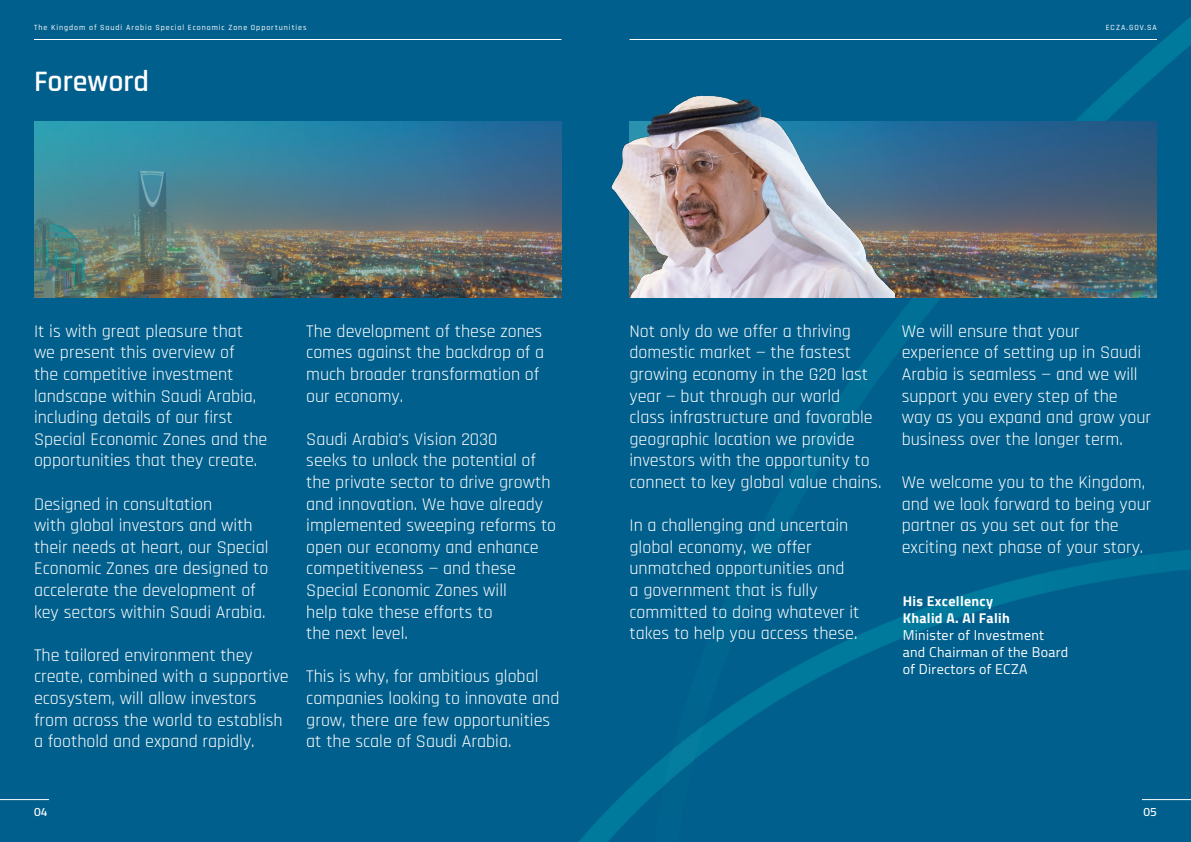
<style>
.page{position:relative;width:1191px;height:842px;background:#005f8c}
.page>*{position:absolute;margin:0;border:0;box-sizing:border-box;transform-origin:0 0}
.t1{font:600 30px "Rajdhani";color:#fff}
.t2{font:18px/21.6px "Rajdhani";color:#fff}
.t3{font:14px/16.8px "Cairo";letter-spacing:.025em;color:#fff}
.t4{font:700 14px/16.8px "Cairo";letter-spacing:.025em;color:#fff}
.t5{font:600 12px "Cairo";color:#fff}
.t6{font:500 8px "Rajdhani";letter-spacing:.12em;color:#fff}
</style>
<div class="page">
<img style="left:353px;top:17px;width:838px;height:825px">
<img style="left:34px;top:122px;width:527px;height:176px">
<img style="left:894px;top:122px;width:263px;height:176px">
<img style="left:579px;top:69px;width:315px;height:229px">
<hr style="left:34px;top:39px;width:527px;height:1px;background:#fff">
<hr style="left:629px;top:39px;width:528px;height:1px;background:#fff">
<hr style="left:0;top:799px;width:49px;height:1px;background:#fff">
<hr style="left:1142px;top:799px;width:49px;height:1px;background:#fff">
<p class="t6" style="left:34px;top:23px;width:274px">The Kingdom of Saudi Arabia Special Economic Zone Opportunities</p>
<p class="t6" style="left:1105px;top:23px;width:53px">ECZA.GOV.SA</p>
<h1 class="t1" style="left:34px;top:64px;width:117px">Foreword</h1>
<p class="t2" style="left:34px;top:321px;width:235px">It is with great pleasure that we present this overview of<br>the competitive investment landscape within Saudi Arabia, including details of our first<br>Special Economic Zones and the opportunities that they create.</p>
<p class="t2" style="left:34px;top:494px;width:236px">Designed in consultation<br>with global investors and with their needs at heart, our Special<br>Economic Zones are designed to accelerate the development of key sectors within Saudi Arabia.</p>
<p class="t2" style="left:34px;top:645px;width:256px">The tailored environment they create, combined with a supportive ecosystem, will allow investors from across the world to establish a foothold and expand rapidly.</p>
<p class="t2" style="left:306px;top:321px;width:239px">The development of these zones comes against the backdrop of a much broader transformation of our economy.</p>
<p class="t2" style="left:306px;top:429px;width:251px">Saudi Arabia’s Vision 2030<br>seeks to unlock the potential of the private sector to drive growth and innovation. We have already implemented sweeping reforms to open our economy and enhance competitiveness — and these<br>Special Economic Zones will<br>help take these efforts to<br>the next level.</p>
<p class="t2" style="left:306px;top:666px;width:255px">This is why, for ambitious global companies looking to innovate and grow, there are few opportunities at the scale of Saudi Arabia.</p>
<p class="t2" style="left:629px;top:321px;width:253px">Not only do we offer a thriving domestic market — the fastest growing economy in the G20 last year — but through our world<br>class infrastructure and favorable geographic location we provide investors with the opportunity to connect to key global value chains.</p>
<p class="t2" style="left:629px;top:515px;width:231px">In a challenging and uncertain global economy, we offer unmatched opportunities and<br>a government that is fully committed to doing whatever it takes to help you access these.</p>
<p class="t2" style="left:901px;top:321px;width:251px">We will ensure that your experience of setting up in Saudi<br>Arabia is seamless — and we will support you every step of the way as you expand and grow your business over the longer term.</p>
<p class="t2" style="left:901px;top:472px;width:251px">We welcome you to the Kingdom, and we look forward to being your partner as you set out for the exciting next phase of your story.</p>
<p class="t4" style="left:902px;top:593px;width:109px">His Excellency<br>Khalid A. Al Falih</p>
<p class="t3" style="left:902px;top:627px;width:167px">Minister of Investment and Chairman of the Board of Directors of ECZA</p>
<p class="t5" style="left:34px;top:802px;width:15px">04</p>
<p class="t5" style="left:1143px;top:802px;width:15px">05</p>
</div>
